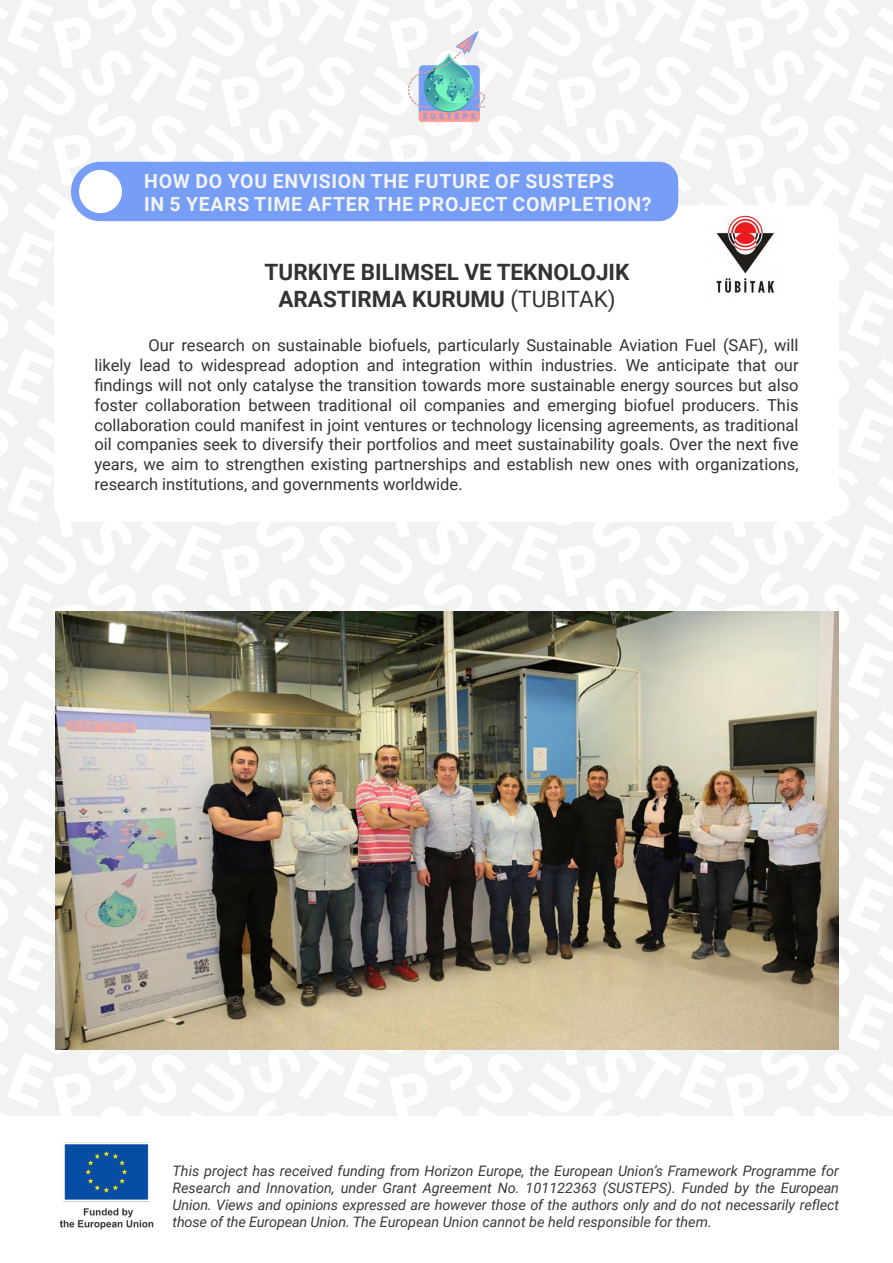
<style>
.page{position:relative;width:893px;height:1263px;background:#fff}
.page>*{position:absolute;margin:0;border:0;box-sizing:border-box;transform-origin:0 0}
.t1{font:700 22.5px/27px "Roboto";color:#333;text-align:center}
.t2{font:700 19.5px/23.4px "Roboto";letter-spacing:.035em;color:#f3f3f2}
.t3{font:16.5px/19.8px "Roboto";color:#333;text-align:justify}
.t4{font:italic 14.4px/17.2px "Roboto";color:#3c3835;text-align:justify}
.s1{font-weight:400}
</style>
<div class="page">
<img style="left:0;top:0;width:893px;height:1116px">
<div style="left:54px;top:205px;width:785px;height:317px;background:#fff;border-radius:18px"></div>
<div style="left:87px;top:162px;width:591px;height:59px;background:#779ef7;border-radius:19px"></div>
<svg style="left:75px;top:166px;width:51px;height:51px;fill:#fff"></svg>
<div style="left:71px;top:162px;width:59px;height:59px;border:8px solid #779ef7;border-radius:50%"></div>
<img style="left:59px;top:1142px;width:95px;height:88px">
<img style="left:56px;top:612px;width:782px;height:438px">
<img style="left:407px;top:30px;width:79px;height:93px">
<img style="left:716px;top:215px;width:58px;height:78px">
<p class="t2" style="left:144px;top:168px;width:509px">HOW DO YOU ENVISION THE FUTURE OF SUSTEPS<br>IN 5 YEARS TIME AFTER THE PROJECT COMPLETION?</p>
<h1 class="t1" style="left:265px;top:257px;width:366px">TURKIYE BILIMSEL VE TEKNOLOJIK<br>ARASTIRMA KURUMU <span class="s1">(TUBITAK)</span></h1>
<p class="t3" style="left:94px;top:335px;width:706px;text-indent:54px">Our research on sustainable biofuels, particularly Sustainable Aviation Fuel (SAF), will likely lead to widespread adoption and integration within industries. We anticipate that our findings will not only catalyse the transition towards more sustainable energy sources but also foster collaboration between traditional oil companies and emerging biofuel producers. This collaboration could manifest in joint ventures or technology licensing agreements, as traditional oil companies seek to diversify their portfolios and meet sustainability goals. Over the next five years, we aim to strengthen existing partnerships and establish new ones with organizations, research institutions, and governments worldwide.</p>
<p class="t4" style="left:172px;top:1161px;width:668px">This project has received funding from Horizon Europe, the European Union’s Framework Programme for Research and Innovation, under Grant Agreement No. 101122363 (SUSTEPS). Funded by the European Union. Views and opinions expressed are however those of the authors only and do not necessarily reflect those of the European Union. The European Union cannot be held responsible for them.</p>
</div>
